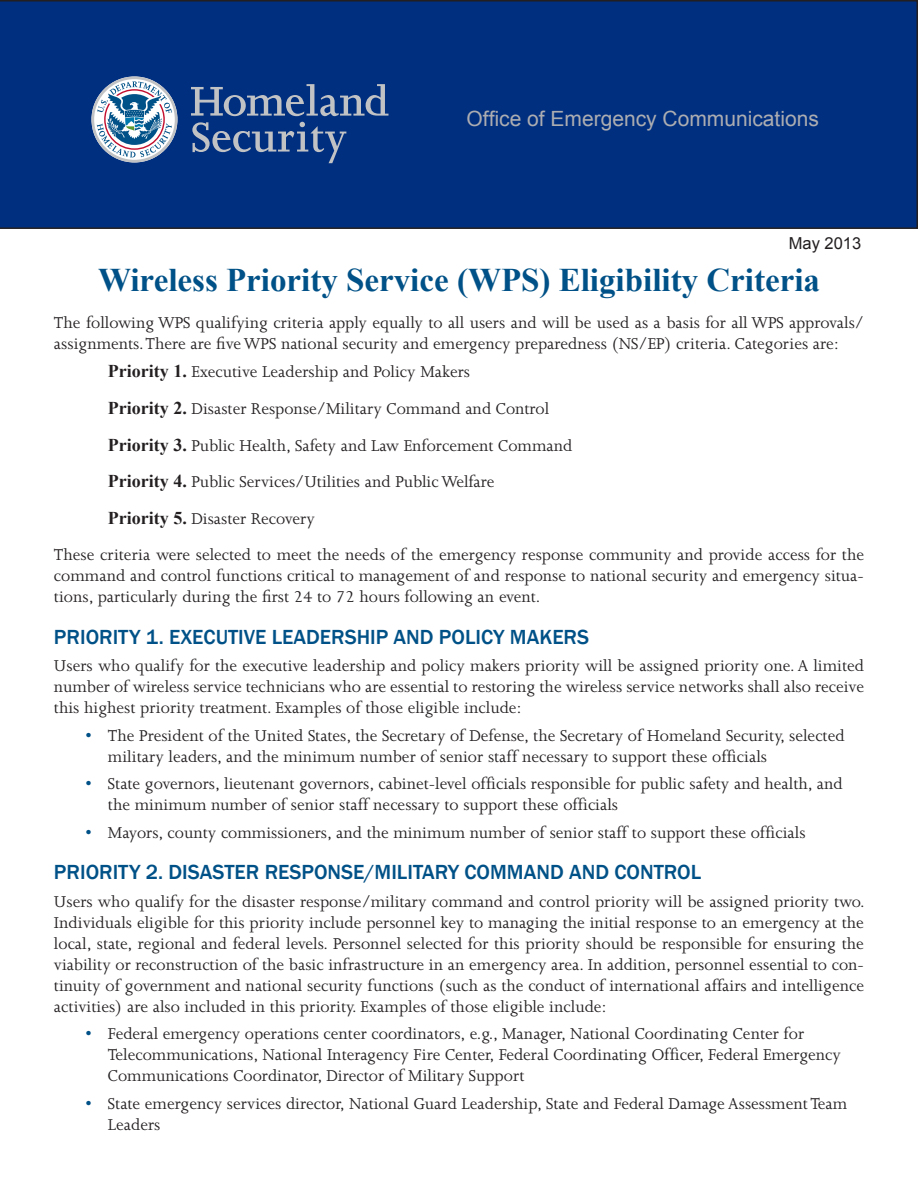
<style>
.page{position:relative;width:918px;height:1188px;background:#fff}
.page>*{position:absolute;margin:0;border:0;box-sizing:border-box;transform-origin:0 0}
.t1{font:700 33px "Times New Roman";color:#005187}
.Heading_1{font:500 21px "Franklin Gothic";color:#005187}
.Normal_close{font:21px "Arial";color:#acadb1}
.body_text{font:18px/21px "Joanna MT Std";color:#231f20;text-align:justify}
.Bulleted_list_-_last{font:18px/21px "Joanna MT Std";color:#231f20}
.Indent_para{font:18px "Joanna MT Std";color:#231f20}
.Date{font:16.5px "Arial";color:#231f20}
.s1{font-family:"Times New Roman";font-weight:700}
.s2{color:#005187}
</style>
<div class="page">
<div style="left:0;top:0;width:918px;height:229px;background:#002f80"></div>
<svg style="left:191px;top:84px;width:197px;height:32px;background:#3b5c94"></svg>
<svg style="left:192px;top:122px;width:154px;height:41px;background:#284d8e"></svg>
<svg style="left:91px;top:76px;width:86px;height:86px"></svg>
<p class="Normal_close" style="left:466px;top:105px;width:354px">Office of Emergency Communications</p>
<p class="Date" style="left:789px;top:232px;width:74px">May 2013</p>
<p class="t1" style="left:98px;top:257px;width:723px">Wireless Priority Service (WPS) Eligibility Criteria</p>
<p class="body_text" style="left:54px;top:313px;width:812px">The following WPS qualifying criteria apply equally to all users and will be used as a basis for all WPS approvals/ assignments. There are five WPS national security and emergency preparedness (NS/EP) criteria. Categories are:</p>
<p class="Indent_para" style="left:108px;top:362px;width:364px"><span class="s1">Priority 1.</span> Executive Leadership and Policy Makers</p>
<p class="Indent_para" style="left:108px;top:399px;width:443px"><span class="s1">Priority 2.</span> Disaster Response/Military Command and Control</p>
<p class="Indent_para" style="left:108px;top:436px;width:466px"><span class="s1">Priority 3.</span> Public Health, Safety and Law Enforcement Command</p>
<p class="Indent_para" style="left:108px;top:472px;width:388px"><span class="s1">Priority 4.</span> Public Services/Utilities and Public Welfare</p>
<p class="Indent_para" style="left:108px;top:509px;width:209px"><span class="s1">Priority 5.</span> Disaster Recovery</p>
<p class="body_text" style="left:54px;top:544px;width:812px">These criteria were selected to meet the needs of the emergency response community and provide access for the command and control functions critical to management of and response to national security and emergency situa&shy;tions, particularly during the first 24 to 72 hours following an event.</p>
<p class="Heading_1" style="left:54px;top:624px;width:537px">PRIORITY 1. EXECUTIVE LEADERSHIP AND POLICY MAKERS</p>
<p class="body_text" style="left:54px;top:656px;width:812px">Users who qualify for the executive leadership and policy makers priority will be assigned priority one. A limited number of wireless service technicians who are essential to restoring the wireless service networks shall also receive this highest priority treatment. Examples of those eligible include:</p>
<p class="Bulleted_list_-_last" style="left:108px;top:725px;width:738px;text-indent:-22px"><span class="s2">•</span> The President of the United States, the Secretary of Defense, the Secretary of Homeland Security, selected military leaders, and the minimum number of senior staff necessary to support these officials</p>
<p class="Bulleted_list_-_last" style="left:108px;top:774px;width:736px;text-indent:-22px"><span class="s2">•</span> State governors, lieutenant governors, cabinet-level officials responsible for public safety and health, and the minimum number of senior staff necessary to support these officials</p>
<p class="Bulleted_list_-_last" style="left:85px;top:822px;width:722px"><span class="s2">•</span> Mayors, county commissioners, and the minimum number of senior staff to support these officials</p>
<p class="Heading_1" style="left:54px;top:859px;width:649px">PRIORITY 2. DISASTER RESPONSE/MILITARY COMMAND AND CONTROL</p>
<p class="body_text" style="left:54px;top:891px;width:812px">Users who qualify for the disaster response/military command and control priority will be assigned priority two.<br>Individuals eligible for this priority include personnel key to managing the initial response to an emergency at the local, state, regional and federal levels. Personnel selected for this priority should be responsible for ensuring the viability or reconstruction of the basic infrastructure in an emergency area. In addition, personnel essential to con&shy;tinuity of government and national security functions (such as the conduct of international affairs and intelligence activities) are also included in this priority. Examples of those eligible include:</p>
<p class="Bulleted_list_-_last" style="left:108px;top:1023px;width:735px;text-indent:-22px"><span class="s2">•</span> Federal emergency operations center coordinators, e.g., Manager, National Coordinating Center for<br>Telecommunications, National Interagency Fire Center, Federal Coordinating Officer, Federal Emergency<br>Communications Coordinator, Director of Military Support</p>
<p class="Bulleted_list_-_last" style="left:108px;top:1093px;width:741px;text-indent:-22px"><span class="s2">•</span> State emergency services director, National Guard Leadership, State and Federal Damage Assessment Team<br>Leaders</p>
</div>
